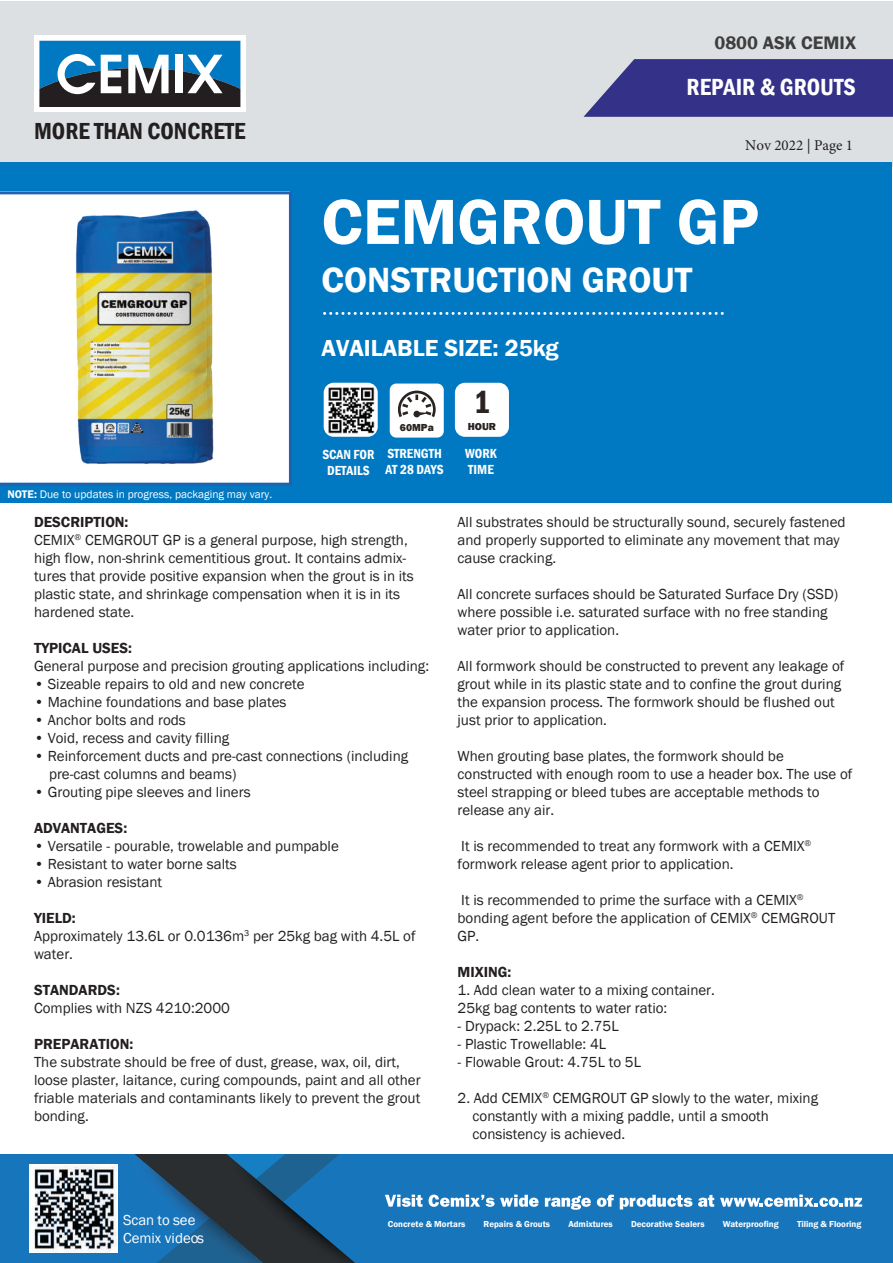
<style>
.page{position:relative;width:893px;height:1263px;background:#fff}
.page>*{position:absolute;margin:0;border:0;box-sizing:border-box;transform-origin:0 0}
.t1{font:600 66px "Franklin Gothic";color:#fff}
.t2{font:600 36px "Franklin Gothic";color:#fff}
.t3{font:600 condensed 33.15px "Franklin Gothic";color:#2a2321}
.t4{font:600 condensed 24px "Franklin Gothic";color:#fff}
.t5{font:600 23.85px "Franklin Gothic";color:#fff}
.t6{font:600 condensed 23.85px "Franklin Gothic";color:#231f20}
.t7{font:600 18.6px "Franklin Gothic";color:#3e3e3f}
.t8{font:15px/18px "Franklin Gothic";color:#231f20}
.t9{font:600 15px "Franklin Gothic";color:#231f20}
.t10{font:15px "Minion Pro";color:#231f20}
.t11{font:14.85px "Franklin Gothic";color:#fff}
.t12{font:600 condensed 13.5px/16.2px "Franklin Gothic";color:#fff}
.t13{font:11.4px "Franklin Gothic";color:#fff}
.t14{font:800 10.5px "Franklin Gothic";color:#2a2321}
.t15{font:600 8.85px "Franklin Gothic";color:#fff}
.s1{font-weight:600}
</style>
<div class="page">
<div style="left:0;top:2px;width:893px;height:165px;background:#dde0e2"></div>
<svg style="left:34px;top:36px;width:212px;height:76px;background:#e7eaed"></svg>
<svg style="left:40px;top:41px;width:200px;height:65px;background:#477896"></svg>
<div style="left:0;top:163px;width:891px;height:340px;background:#0079c2"></div>
<svg style="left:325px;top:312px;width:399px;height:3px"></svg>
<div style="left:0;top:1154px;width:893px;height:109px;background:#1775bc"></div>
<img style="left:135px;top:1154px;width:91px;height:109px">
<img style="left:197px;top:1207px;width:29px;height:11px">
<img style="left:195px;top:1218px;width:31px;height:45px">
<img style="left:226px;top:1154px;width:129px;height:109px">
<div style="left:29px;top:1164px;width:88px;height:89px;background:#fff"></div>
<svg style="left:385px;top:1194px;width:37px;height:13px"></svg>
<svg style="left:429px;top:1194px;width:110px;height:13px"></svg>
<svg style="left:545px;top:1196px;width:46px;height:14px"></svg>
<svg style="left:597px;top:1194px;width:17px;height:13px"></svg>
<svg style="left:620px;top:1195px;width:72px;height:14px"></svg>
<svg style="left:698px;top:1195px;width:16px;height:12px"></svg>
<svg style="left:720px;top:1194px;width:142px;height:13px"></svg>
<svg style="left:583px;top:59px;width:310px;height:58px;background:#424090"></svg>
<div style="left:324px;top:383px;width:54px;height:54px;border:3px solid #fff;border-radius:9px"></div>
<img style="left:327px;top:386px;width:47px;height:47px">
<div style="left:456px;top:384px;width:51px;height:51px;background:#fff;border-radius:9px"></div>
<div style="left:455px;top:383px;width:54px;height:54px;border:3px solid #fff;border-radius:9px"></div>
<img style="left:0;top:191px;width:292px;height:295px">
<div style="left:391px;top:385px;width:51px;height:51px;background:#fff;border-radius:5px"></div>
<div style="left:390px;top:384px;width:54px;height:54px;border:3px solid #fff;border-radius:5px"></div>
<svg style="left:398px;top:391px;width:38px;height:26px"></svg>
<img style="left:34px;top:1166px;width:82px;height:86px">
<p class="t7" style="left:714px;top:32px;width:143px">0800 ASK CEMIX</p>
<h3 class="t6" style="left:34px;top:115px;width:213px">MORE THAN CONCRETE</h3>
<p class="t13" style="left:7px;top:487px;width:266px"><span class="s1">NOTE:</span> Due to updates in progress, packaging may vary.</p>
<h3 class="t4" style="left:687px;top:71px;width:171px">REPAIR &amp; GROUTS</h3>
<p class="t10" style="left:736px;top:135px;width:118px">MNov 2022 | Page 1</p>
<p class="t10" style="left:749px;top:135px;width:108px">arch 2021 | Page 1</p>
<h1 class="t1" style="left:322px;top:181px;width:439px">CEMGROUT GP</h1>
<h2 class="t2" style="left:322px;top:258px;width:372px">CONSTRUCTION GROUT</h2>
<h3 class="t5" style="left:322px;top:333px;width:239px">AVAILABLE SIZE: 25kg</h3>
<p class="t12" style="left:322px;top:446px;width:54px;text-align:center">SCAN FOR<br>DETAILS</p>
<p class="t14" style="left:400px;top:421px;width:35px">60MPa</p>
<h3 class="t3" style="left:473px;top:380px;width:18px">1</h3>
<p class="t14" style="left:468px;top:420px;width:30px">HOUR</p>
<p class="t12" style="left:385px;top:445px;width:60px">STRENGTH<br>AT 28 DAYS</p>
<p class="t12" style="left:465px;top:445px;width:33px">WORK<br>TIME</p>
<p class="t8" style="left:34px;top:514px;width:381px"><span class="s1">DESCRIPTION:<br></span>CEMIX<sup>®</sup> CEMGROUT GP is a general purpose, high strength, high flow, non-shrink cementitious grout. It contains admix&shy;tures that provide positive expansion when the grout is in its plastic state, and shrinkage compensation when it is in its hardened state.</p>
<p class="t9" style="left:34px;top:639px;width:99px">TYPICAL USES:</p>
<p class="t8" style="left:34px;top:658px;width:397px">General purpose and precision grouting applications including:</p>
<p class="t8" style="left:34px;top:676px;width:272px">• Sizeable repairs to old and new concrete</p>
<p class="t8" style="left:34px;top:694px;width:254px">• Machine foundations and base plates</p>
<p class="t8" style="left:34px;top:712px;width:153px">• Anchor bolts and rods</p>
<p class="t8" style="left:34px;top:730px;width:197px">• Void, recess and cavity filling</p>
<p class="t8" style="left:49px;top:748px;width:361px;text-indent:-15px">• Reinforcement ducts and pre-cast connections (including pre-cast columns and beams)</p>
<p class="t8" style="left:34px;top:784px;width:218px">• Grouting pipe sleeves and liners</p>
<p class="t9" style="left:34px;top:819px;width:95px">ADVANTAGES:</p>
<p class="t8" style="left:34px;top:838px;width:306px">• Versatile - pourable, trowelable and pumpable</p>
<p class="t8" style="left:34px;top:856px;width:204px">• Resistant to water borne salts</p>
<p class="t8" style="left:34px;top:874px;width:130px">• Abrasion resistant</p>
<p class="t8" style="left:34px;top:910px;width:383px"><span class="s1">YIELD:<br></span>Approximately 13.6L or 0.0136m<sup>3</sup> per 25kg bag with 4.5L of water.</p>
<p class="t9" style="left:34px;top:981px;width:87px">STANDARDS:</p>
<p class="t8" style="left:34px;top:1000px;width:198px">Complies with NZS 4210:2000</p>
<p class="t9" style="left:34px;top:1035px;width:101px">PREPARATION:</p>
<p class="t8" style="left:34px;top:1054px;width:388px">The substrate should be free of dust, grease, wax, oil, dirt, loose plaster, laitance, curing compounds, paint and all other friable materials and contaminants likely to prevent the grout bonding.</p>
<p class="t8" style="left:458px;top:514px;width:390px">All substrates should be structurally sound, securely fastened and properly supported to eliminate any movement that may cause cracking.</p>
<p class="t8" style="left:458px;top:586px;width:382px">All concrete surfaces should be Saturated Surface Dry (SSD) where possible i.e. saturated surface with no free standing water prior to application.</p>
<p class="t8" style="left:458px;top:658px;width:388px">All formwork should be constructed to prevent any leakage of grout while in its plastic state and to confine the grout during the expansion process. The formwork should be flushed out just prior to application.</p>
<p class="t8" style="left:458px;top:748px;width:396px">When grouting base plates, the formwork should be constructed with enough room to use a header box. The use of steel strapping or bleed tubes are acceptable methods to release any air.</p>
<p class="t8" style="left:457px;top:838px;width:355px">It is recommended to treat any formwork with a CEMIX<sup>® </sup>formwork release agent prior to application.</p>
<p class="t8" style="left:458px;top:892px;width:379px">It is recommended to prime the surface with a CEMIX<sup>® </sup>bonding agent before the application of CEMIX<sup>®</sup> CEMGROUT<br>GP.</p>
<p class="t9" style="left:458px;top:963px;width:55px">MIXING:</p>
<p class="t8" style="left:458px;top:982px;width:259px">1. Add clean water to a mixing container.<br>25kg bag contents to water ratio:</p>
<p class="t8" style="left:458px;top:1018px;width:163px">- Drypack: 2.25L to 2.75L</p>
<p class="t8" style="left:458px;top:1036px;width:150px">- Plastic Trowellable: 4L</p>
<p class="t8" style="left:458px;top:1054px;width:185px">- Flowable Grout: 4.75L to 5L</p>
<p class="t8" style="left:473px;top:1090px;width:347px;text-indent:-15px">2. Add CEMIX<sup>®</sup> CEMGROUT GP slowly to the water, mixing constantly with a mixing paddle, until a smooth consistency is achieved.</p>
<p class="t11" style="left:123px;top:1211px;width:74px">Scan to see</p>
<p class="t15" style="left:388px;top:1218px;width:79px">Concrete &amp; Mortars</p>
<p class="t15" style="left:484px;top:1218px;width:68px">Repairs &amp; Grouts</p>
<p class="t15" style="left:568px;top:1218px;width:46px">Admixtures</p>
<p class="t15" style="left:631px;top:1218px;width:75px">Decorative Sealers</p>
<p class="t15" style="left:723px;top:1218px;width:57px">Waterproofing</p>
<p class="t15" style="left:797px;top:1218px;width:66px">Tiling &amp; Flooring</p>
<p class="t11" style="left:123px;top:1229px;width:83px">Cemix videos</p>
</div>
